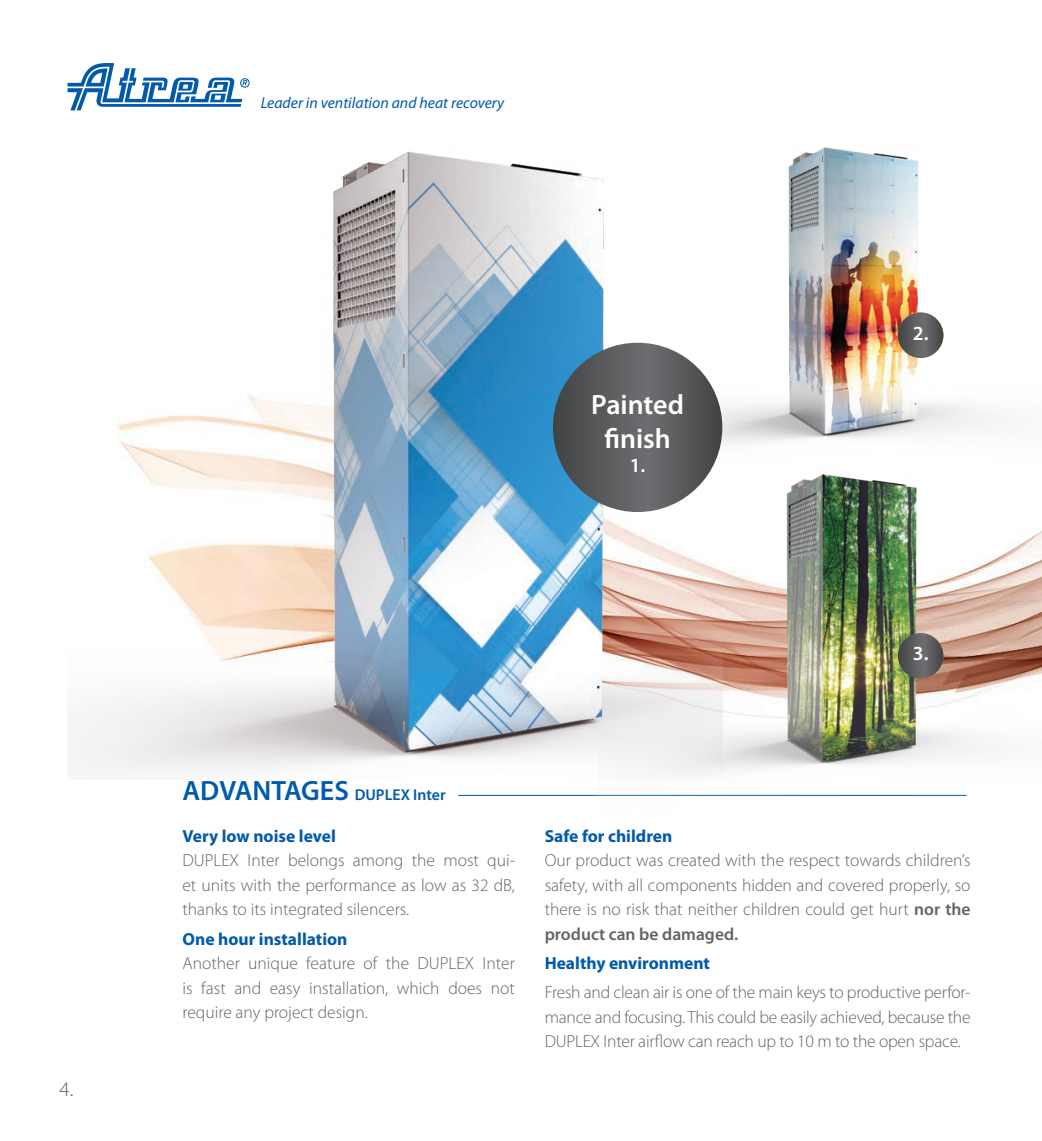
<style>
.page{position:relative;width:1042px;height:1141px;background:#fff}
.page>*{position:absolute;margin:0;border:0;box-sizing:border-box;transform-origin:0 0}
.t1{font:600 28px "Myriad Pro";color:#fff}
.t2{font:300 21px "Myriad Pro";color:#636366}
.t3{font:600 20.12px "Myriad Pro";color:#fff}
.t4{font:300 17.5px/24.5px "Myriad Pro";color:#636366;text-align:justify}
.t5{font:700 17.5px "Myriad Pro";color:#015aaa}
.t6{font:italic 15.75px "Myriad Pro";color:#015aaa}
.t7{font:600 15.75px "Myriad Pro";color:#015aaa}
.s1{font-size:28px}
.s2{font-weight:600}
</style>
<div class="page">
<img style="left:722px;top:147px;width:277px;height:297px">
<img style="left:68px;top:110px;width:654px;height:664px">
<svg style="left:68px;top:63px;width:182px;height:47px"></svg>
<hr style="left:458px;top:795px;width:508px;height:1px;background:#015aaa">
<svg style="left:553px;top:343px;width:169px;height:169px;background:#595a5c"></svg>
<svg style="left:898px;top:312px;width:45px;height:46px;background:#5e5d5e"></svg>
<img style="left:598px;top:465px;width:444px;height:331px">
<svg style="left:898px;top:633px;width:45px;height:46px;background:#5c5c5d"></svg>
<p class="t2" style="left:60px;top:1078px;width:15px">4.</p>
<p class="t6" style="left:261px;top:95px;width:245px">Leader in ventilation and heat recovery</p>
<p class="t1" style="left:591px;top:389px;width:94px">Painted</p>
<p class="t1" style="left:604px;top:423px;width:68px">finish</p>
<p class="t3" style="left:630px;top:454px;width:17px">1.</p>
<p class="t3" style="left:913px;top:322px;width:17px">2.</p>
<p class="t3" style="left:913px;top:642px;width:17px">3.</p>
<p class="t7" style="left:182px;top:786px;width:265px"><span class="s1">ADVANTAGES</span> DUPLEX Inter</p>
<p class="t5" style="left:182px;top:826px;width:155px">Very low noise level</p>
<p class="t4" style="left:182px;top:848px;width:334px">DUPLEX Inter belongs among the most qui&shy;et units with the performance as low as 32 dB, thanks to its integrated silencers.</p>
<p class="t5" style="left:182px;top:929px;width:166px">One hour installation</p>
<p class="t4" style="left:182px;top:951px;width:334px">Another unique feature of the DUPLEX Inter is fast and easy installation, which does not require any project design.</p>
<p class="t5" style="left:545px;top:826px;width:129px">Safe for children</p>
<p class="t4" style="left:545px;top:848px;width:427px">Our product was created with the respect towards children’s safety, with all components hidden and covered properly, so there is no risk that neither children could get hurt <span class="s2">nor the product can be damaged.</span></p>
<p class="t5" style="left:545px;top:953px;width:167px">Healthy environment</p>
<p class="t4" style="left:545px;top:981px;width:427px">Fresh and clean air is one of the main keys to productive perfor&shy;mance and focusing. This could be easily achieved, because the DUPLEX Inter airflow can reach up to 10 m to the open space.</p>
</div>
